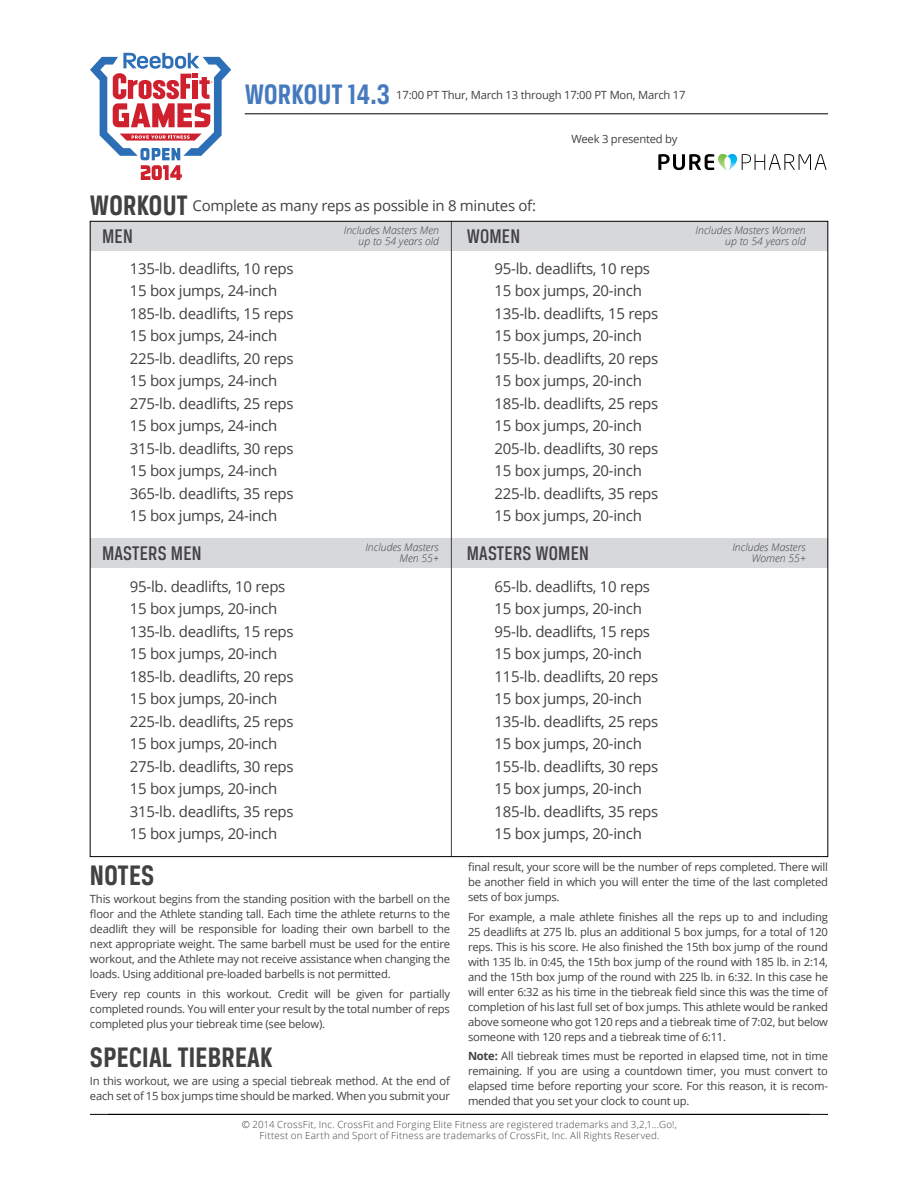
<style>
.page{position:relative;width:918px;height:1188px;background:#fff}
.page>*{position:absolute;margin:0;border:0;box-sizing:border-box;transform-origin:0 0}
.t1{font:700 30px "Breuer Condensed";letter-spacing:.01em;color:#414042}
.t2{font:700 30px "Breuer Condensed";letter-spacing:.01em;color:#4679bd}
.t3{font:500 21px "Breuer Condensed";letter-spacing:.01em;color:#414042}
.t4{font:15px/22.5px "Open Sans";letter-spacing:-.02em;color:#414042}
.t5{font:11.25px/15px "Open Sans";letter-spacing:-.02em;color:#414042;text-align:justify}
.t6{font:italic 300 10.5px/10.5px "Open Sans";color:#414042;text-align:right}
.t7{font:300 9.75px/11.2px "Open Sans";letter-spacing:.025em;color:#414042;text-align:center}
.s1{font-family:"Breuer Condensed";font-weight:700;font-size:30px}
.s2{font-weight:700}
</style>
<div class="page">
<svg style="left:90px;top:53px;width:141px;height:127px"></svg>
<hr style="left:90px;top:1114px;width:738px;height:1px;background:#000">
<hr style="left:245px;top:114px;width:583px;height:1px;background:#000">
<svg style="left:658px;top:154px;width:169px;height:17px"></svg>
<div style="left:455px;top:221px;width:373px;height:30px;background:#d6d8d9"></div>
<div style="left:455px;top:538px;width:373px;height:30px;background:#d6d8d9"></div>
<div style="left:90px;top:221px;width:365px;height:30px;background:#d6d8d9"></div>
<div style="left:90px;top:538px;width:365px;height:30px;background:#d6d8d9"></div>
<hr style="left:451px;top:221px;width:1px;height:636px;background:#414042">
<h1 class="t2" style="left:245px;top:78px;width:147px">WORKOUT 14.3</h1>
<p class="t5" style="left:396px;top:88px;width:291px">17:00 PT Thur, March 13 through 17:00 PT Mon, March 17</p>
<p class="t5" style="left:571px;top:131px;width:108px">Week 3 presented by</p>
<h3 class="t4" style="left:90px;top:194px;width:448px"><span class="s1">WORKOUT</span> Complete as many reps as possible in 8 minutes of:</h3>
<h2 class="t3" style="left:467px;top:225px;width:55px">WOMEN</h2>
<h2 class="t3" style="left:102px;top:225px;width:32px">MEN</h2>
<p class="t6" style="left:344px;top:225px;width:97px">Includes Masters Men up to 54 years old</p>
<p class="t6" style="left:696px;top:225px;width:112px">Includes Masters Women up to 54 years old</p>
<p class="t4" style="left:130px;top:257px;width:165px">135-lb. deadlifts, 10 reps<br>15 box jumps, 24-inch<br>185-lb. deadlifts, 15 reps<br>15 box jumps, 24-inch<br>225-lb. deadlifts, 20 reps<br>15 box jumps, 24-inch<br>275-lb. deadlifts, 25 reps<br>15 box jumps, 24-inch<br>315-lb. deadlifts, 30 reps<br>15 box jumps, 24-inch<br>365-lb. deadlifts, 35 reps<br>15 box jumps, 24-inch</p>
<p class="t4" style="left:495px;top:257px;width:165px">95-lb. deadlifts, 10 reps<br>15 box jumps, 20-inch<br>135-lb. deadlifts, 15 reps<br>15 box jumps, 20-inch<br>155-lb. deadlifts, 20 reps<br>15 box jumps, 20-inch<br>185-lb. deadlifts, 25 reps<br>15 box jumps, 20-inch<br>205-lb. deadlifts, 30 reps<br>15 box jumps, 20-inch<br>225-lb. deadlifts, 35 reps<br>15 box jumps, 20-inch</p>
<h2 class="t3" style="left:102px;top:542px;width:101px">MASTERS MEN</h2>
<p class="t6" style="left:732px;top:542px;width:75px">Includes Masters<br>Women 55+</p>
<p class="t6" style="left:365px;top:542px;width:75px">Includes Masters<br>Men 55+</p>
<h2 class="t3" style="left:467px;top:542px;width:124px">MASTERS WOMEN</h2>
<p class="t4" style="left:130px;top:575px;width:165px">95-lb. deadlifts, 10 reps<br>15 box jumps, 20-inch<br>135-lb. deadlifts, 15 reps<br>15 box jumps, 20-inch<br>185-lb. deadlifts, 20 reps<br>15 box jumps, 20-inch<br>225-lb. deadlifts, 25 reps<br>15 box jumps, 20-inch<br>275-lb. deadlifts, 30 reps<br>15 box jumps, 20-inch<br>315-lb. deadlifts, 35 reps<br>15 box jumps, 20-inch</p>
<h1 class="t1" style="left:90px;top:859px;width:66px">NOTES</h1>
<p class="t5" style="left:90px;top:891px;width:362px">This workout begins from the standing position with the barbell on the floor and the Athlete standing tall. Each time the athlete returns to the deadlift they will be responsible for loading their own barbell to the next appropriate weight. The same barbell must be used for the entire workout, and the Athlete may not receive assistance when changing the loads. Using additional pre-loaded barbells is not permitted.</p>
<p class="t5" style="left:90px;top:986px;width:362px">Every rep counts in this workout. Credit will be given for partially completed rounds. You will enter your result by the total number of reps completed plus your tiebreak time (see below).</p>
<h1 class="t1" style="left:90px;top:1041px;width:184px">SPECIAL TIEBREAK</h1>
<p class="t5" style="left:90px;top:1073px;width:362px">In this workout, we are using a special tiebreak method. At the end of each set of 15 box jumps time should be marked. When you submit your</p>
<p class="t4" style="left:495px;top:575px;width:165px">65-lb. deadlifts, 10 reps<br>15 box jumps, 20-inch<br>95-lb. deadlifts, 15 reps<br>15 box jumps, 20-inch<br>115-lb. deadlifts, 20 reps<br>15 box jumps, 20-inch<br>135-lb. deadlifts, 25 reps<br>15 box jumps, 20-inch<br>155-lb. deadlifts, 30 reps<br>15 box jumps, 20-inch<br>185-lb. deadlifts, 35 reps<br>15 box jumps, 20-inch</p>
<p class="t5" style="left:468px;top:860px;width:362px">final result, your score will be the number of reps completed. There will be another field in which you will enter the time of the last completed sets of box jumps.</p>
<p class="t5" style="left:468px;top:909px;width:362px">For example, a male athlete finishes all the reps up to and including 25 deadlifts at 275 lb. plus an additional 5 box jumps, for a total of 120 reps. This is his score. He also finished the 15th box jump of the round with 135 lb. in 0:45, the 15th box jump of the round with 185 lb. in 2:14, and the 15th box jump of the round with 225 lb. in 6:32. In this case he will enter 6:32 as his time in the tiebreak field since this was the time of completion of his last full set of box jumps. This athlete would be ranked above someone who got 120 reps and a tiebreak time of 7:02, but below someone with 120 reps and a tiebreak time of 6:11.</p>
<p class="t5" style="left:468px;top:1049px;width:362px"><span class="s2">Note:</span> All tiebreak times must be reported in elapsed time, not in time remaining. If you are using a countdown timer, you must convert to elapsed time before reporting your score. For this reason, it is recom&shy;mended that you set your clock to count up.</p>
<p class="t7" style="left:242px;top:1118px;width:437px">© 2014 CrossFit, Inc. CrossFit and Forging Elite Fitness are registered trademarks and 3,2,1...Go!,<br>Fittest on Earth and Sport of Fitness are trademarks of CrossFit, Inc. All Rights Reserved.</p>
</div>
